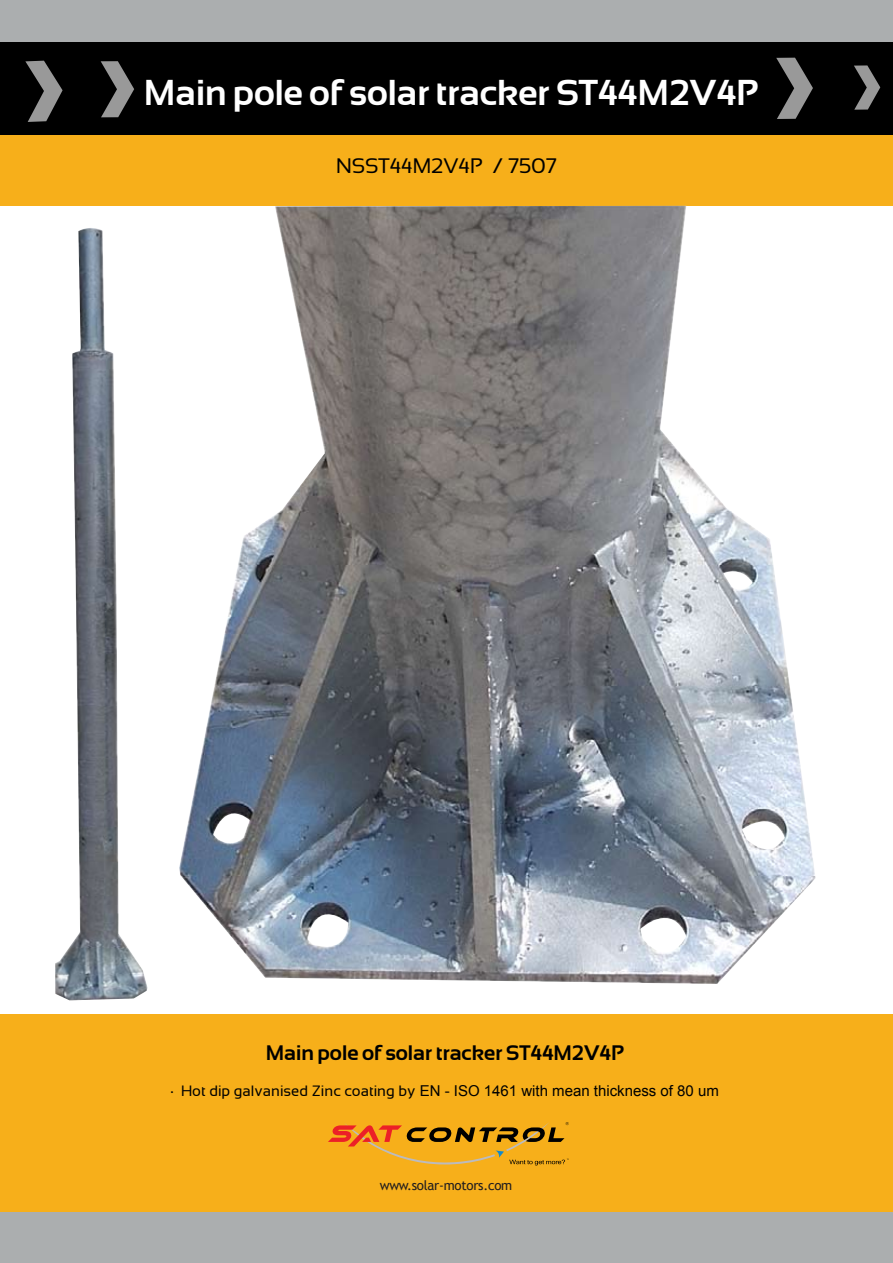
<style>
.page{position:relative;width:893px;height:1263px;background:#f7af1a}
.page>*{position:absolute;margin:0;border:0;box-sizing:border-box;transform-origin:0 0}
.t1{font:700 36px "Sansation";color:#fff}
.t2{font:700 21px "Sansation";color:#000}
.t3{font:21px "Sansation";color:#000}
.t4{font:15px "Arial";color:#010101}
.t5{font:13.35px "Trebuchet MS";letter-spacing:-.02em;color:#221e1f}
.s1{font-family:"Sansation";color:#000}
.s2{font-family:"Sansation"}
</style>
<div class="page">
<div style="left:0;top:0;width:893px;height:46px;background:#abaeaf"></div>
<div style="left:0;top:42px;width:893px;height:93px;background:#000"></div>
<div style="left:0;top:1212px;width:893px;height:51px;background:#abaeaf"></div>
<svg style="left:101px;top:61px;width:33px;height:56px"></svg>
<svg style="left:25px;top:61px;width:38px;height:61px"></svg>
<svg style="left:854px;top:65px;width:26px;height:45px"></svg>
<svg style="left:776px;top:58px;width:37px;height:61px"></svg>
<div style="left:0;top:206px;width:893px;height:808px;background:#fff"></div>
<svg style="left:328px;top:1122px;width:241px;height:43px"></svg>
<img style="left:55px;top:228px;width:92px;height:772px">
<img style="left:179px;top:206px;width:637px;height:778px">
<h1 class="t1" style="left:144px;top:72px;width:615px">Main pole of solar tracker ST44M2V4P</h1>
<h2 class="t3" style="left:336px;top:154px;width:222px">NSST44M2V4P / 7507</h2>
<h2 class="t2" style="left:266px;top:1041px;width:360px">Main pole of solar tracker ST44M2V4P</h2>
<p class="t4" style="left:171px;top:1081px;width:550px"><span class="s1">·</span> <span class="s2">Hot dip galvanised Zinc coating by</span> EN - ISO 1461 with mean thickness of 80 um</p>
<p class="t5" style="left:380px;top:1177px;width:134px">www.solar-motors.com</p>
</div>
